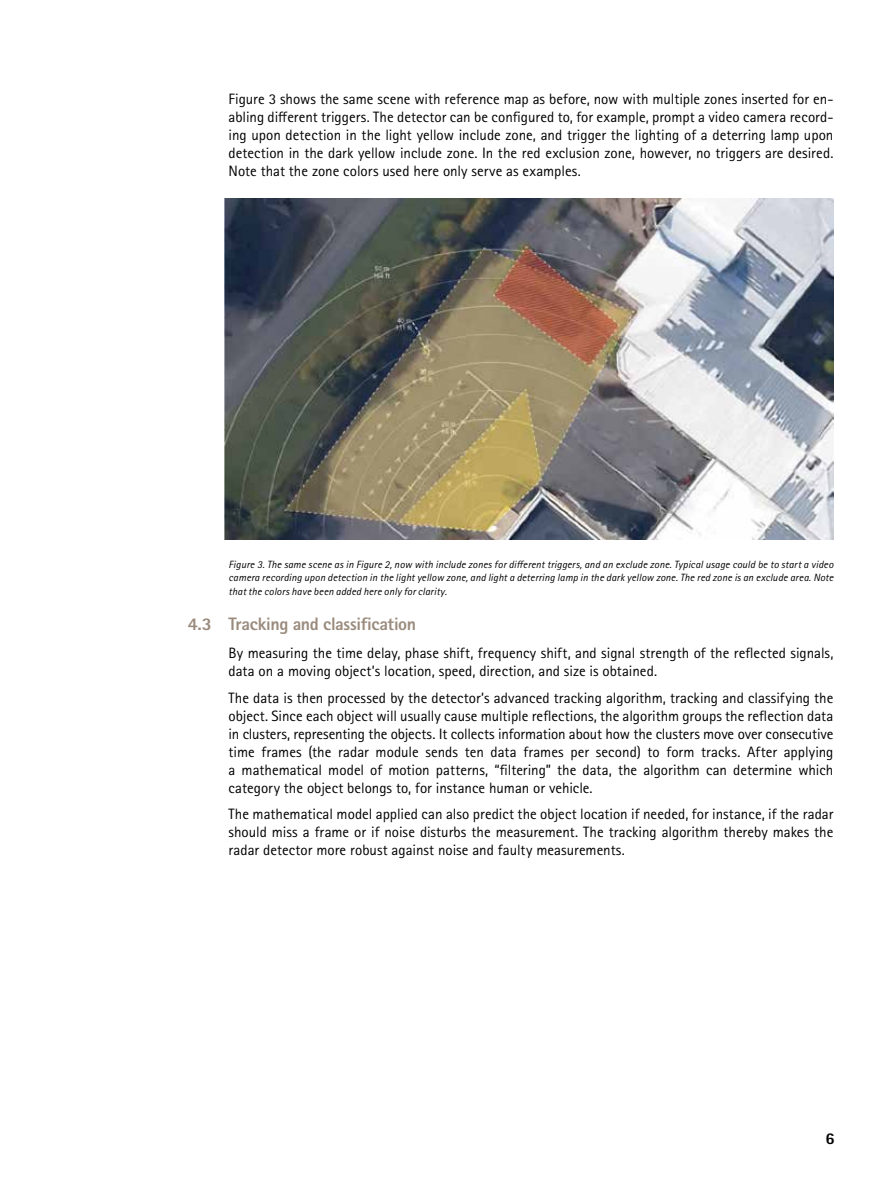
<style>
.page{position:relative;width:893px;height:1191px;background:#fff}
.page>*{position:absolute;margin:0;border:0;box-sizing:border-box;transform-origin:0 0}
.t1{font:800 18px "Rotis Sans Serif Pro";letter-spacing:-.02em;color:#9a8b7d}
.t2{font:800 16.5px "Rotis Sans Serif Pro";color:#000}
.t3{font:15px/18px "Rotis Sans Serif Pro";color:#000;text-align:justify}
.t4{font:italic 10.5px/13.5px "Rotis Sans Serif Pro";letter-spacing:.015em;color:#000;text-align:justify}
</style>
<div class="page">
<img style="left:224px;top:199px;width:609px;height:340px">
<p class="t3" style="left:229px;top:90px;width:606px">Figure 3 shows the same scene with reference map as before, now with multiple zones inserted for en&shy;abling different triggers. The detector can be configured to, for example, prompt a video camera record&shy;ing upon detection in the light yellow include zone, and trigger the lighting of a deterring lamp upon detection in the dark yellow include zone. In the red exclusion zone, however, no triggers are desired.<br>Note that the zone colors used here only serve as examples.</p>
<p class="t4" style="left:229px;top:557px;width:606px">Figure 3. The same scene as in Figure 2, now with include zones for different triggers, and an exclude zone. Typical usage could be to start a video camera recording upon detection in the light yellow zone, and light a deterring lamp in the dark yellow zone. The red zone is an exclude area. Note that the colors have been added here only for clarity.</p>
<p class="t1" style="left:188px;top:612px;width:230px">4.3 Tracking and classification</p>
<p class="t3" style="left:229px;top:644px;width:606px">By measuring the time delay, phase shift, frequency shift, and signal strength of the reflected signals, data on a moving object’s location, speed, direction, and size is obtained.</p>
<p class="t3" style="left:229px;top:689px;width:606px">The data is then processed by the detector’s advanced tracking algorithm, tracking and classifying the object. Since each object will usually cause multiple reflections, the algorithm groups the reflection data in clusters, representing the objects. It collects information about how the clusters move over consecutive time frames (the radar module sends ten data frames per second) to form tracks. After applying a mathematical model of motion patterns, “filtering” the data, the algorithm can determine which category the object belongs to, for instance human or vehicle.</p>
<p class="t3" style="left:229px;top:805px;width:606px">The mathematical model applied can also predict the object location if needed, for instance, if the radar should miss a frame or if noise disturbs the measurement. The tracking algorithm thereby makes the radar detector more robust against noise and faulty measurements.</p>
<p class="t2" style="left:825px;top:1128px;width:11px">6</p>
</div>
